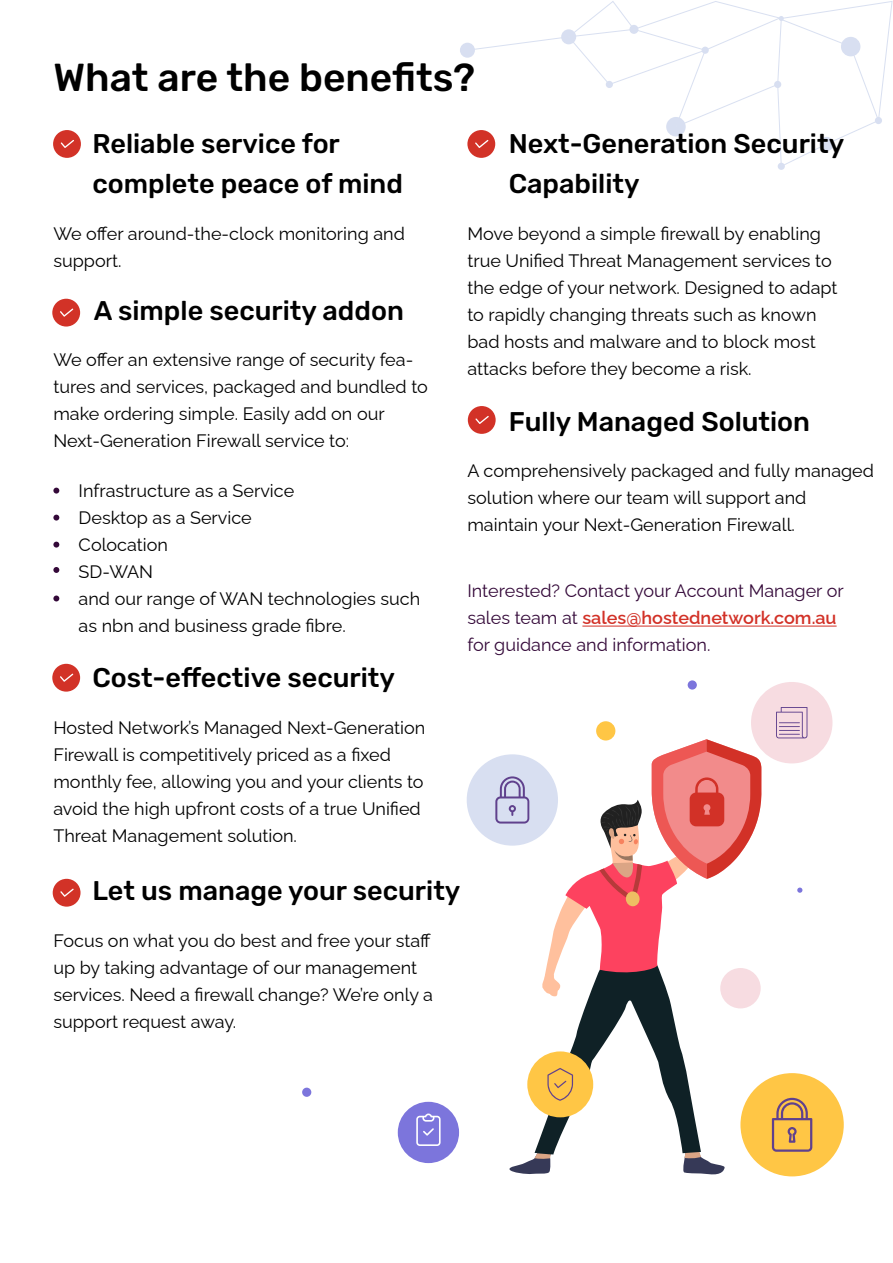
<style>
.page{position:relative;width:893px;height:1263px;background:#fff}
.page>*{position:absolute;margin:0;border:0;box-sizing:border-box;transform-origin:0 0}
.t1{font:500 39px "Rubik";color:#000}
.t2{font:500 27px/40.5px "Rubik";color:#000}
.t3{font:18px/27px "Raleway";color:#000}
.t4{font:18px/27px "Raleway";color:#340939}
.s1{font-weight:600;color:#d23127}
</style>
<div class="page">
<div style="left:460px;top:43px;width:15px;height:15px;background:#d8dff1;border-radius:50%"></div>
<div style="left:778px;top:163px;width:7px;height:7px;background:#d8dff1;border-radius:50%"></div>
<div style="left:875px;top:117px;width:7px;height:7px;background:#d8dff1;border-radius:50%"></div>
<svg style="left:879px;top:1px;width:14px;height:118px"></svg>
<svg style="left:467px;top:1px;width:412px;height:166px"></svg>
<hr style="left:582px;top:626px;width:255px;height:1px;background:#d23127">
<svg style="left:53px;top:488px;width:6px;height:6px"></svg>
<svg style="left:53px;top:515px;width:6px;height:6px"></svg>
<svg style="left:53px;top:542px;width:6px;height:6px"></svg>
<svg style="left:53px;top:567px;width:6px;height:6px"></svg>
<svg style="left:53px;top:595px;width:6px;height:6px"></svg>
<div style="left:751px;top:682px;width:81px;height:81px;background:#f7dce1;border-radius:50%"></div>
<svg style="left:776px;top:707px;width:31px;height:31px"></svg>
<div style="left:398px;top:1102px;width:61px;height:61px;background:#7c75dc;border-radius:50%"></div>
<svg style="left:416px;top:1113px;width:25px;height:33px"></svg>
<div style="left:596px;top:721px;width:19px;height:19px;background:#ffc645;border-radius:50%"></div>
<div style="left:688px;top:680px;width:9px;height:10px;background:#7c75dc;border-radius:50%"></div>
<svg style="left:797px;top:887px;width:5px;height:6px"></svg>
<div style="left:302px;top:1088px;width:9px;height:9px;background:#7c75dc;border-radius:50%"></div>
<div style="left:740px;top:1073px;width:104px;height:103px;background:#ffc645;border-radius:50%"></div>
<svg style="left:772px;top:1098px;width:40px;height:54px"></svg>
<div style="left:467px;top:754px;width:91px;height:92px;background:#d8dff1;border-radius:50%"></div>
<svg style="left:495px;top:739px;width:267px;height:436px"></svg>
<div style="left:52px;top:299px;width:28px;height:28px;background:#d23227;border-radius:50%"></div>
<svg style="left:60px;top:308px;width:13px;height:9px"></svg>
<div style="left:467px;top:130px;width:28px;height:28px;background:#d23227;border-radius:50%"></div>
<svg style="left:475px;top:140px;width:13px;height:8px"></svg>
<div style="left:468px;top:406px;width:28px;height:28px;background:#d23227;border-radius:50%"></div>
<svg style="left:475px;top:416px;width:14px;height:8px"></svg>
<div style="left:53px;top:130px;width:28px;height:28px;background:#d23227;border-radius:50%"></div>
<svg style="left:61px;top:140px;width:13px;height:8px"></svg>
<div style="left:52px;top:664px;width:28px;height:28px;background:#d23227;border-radius:50%"></div>
<svg style="left:60px;top:673px;width:13px;height:9px"></svg>
<div style="left:53px;top:879px;width:28px;height:28px;background:#d23227;border-radius:50%"></div>
<svg style="left:60px;top:888px;width:14px;height:9px"></svg>
<h1 class="t1" style="left:53px;top:56px;width:423px">What are the benefits?</h1>
<h2 class="t2" style="left:92px;top:124px;width:312px">Reliable service for complete peace of mind</h2>
<h2 class="t2" style="left:509px;top:124px;width:337px">Next-Generation Security<br>Capability</h2>
<p class="t3" style="left:53px;top:218px;width:353px">We offer around-the-clock monitoring and support.</p>
<h2 class="t2" style="left:94px;top:291px;width:311px">A simple security addon</h2>
<p class="t3" style="left:53px;top:344px;width:376px">We offer an extensive range of security fea&shy;tures and services, packaged and bundled to make ordering simple. Easily add on our Next-Generation Firewall service to:</p>
<p class="t3" style="left:79px;top:475px;width:343px">Infrastructure as a Service<br>Desktop as a Service<br>Colocation<br>SD-WAN<br>and our range of WAN technologies such as nbn and business grade fibre.</p>
<h2 class="t2" style="left:92px;top:658px;width:304px">Cost-effective security</h2>
<p class="t3" style="left:53px;top:712px;width:373px">Hosted Network’s Managed Next-Generation Firewall is competitively priced as a fixed monthly fee, allowing you and your clients to avoid the high upfront costs of a true Unified Threat Management solution.</p>
<p class="t3" style="left:467px;top:218px;width:372px">Move beyond a simple firewall by enabling true Unified Threat Management services to the edge of your network. Designed to adapt to rapidly changing threats such as known bad hosts and malware and to block most attacks before they become a risk.</p>
<h2 class="t2" style="left:509px;top:402px;width:303px">Fully Managed Solution</h2>
<p class="t3" style="left:467px;top:455px;width:408px">A comprehensively packaged and fully managed solution where our team will support and maintain your Next-Generation Firewall.</p>
<p class="t4" style="left:467px;top:575px;width:378px">Interested? Contact your Account Manager or sales team at <span class="s1">sales@hostednetwork.com.au </span>for guidance and information.</p>
<h2 class="t2" style="left:92px;top:871px;width:369px">Let us manage your security</h2>
<p class="t3" style="left:53px;top:925px;width:381px">Focus on what you do best and free your staff up by taking advantage of our management services. Need a firewall change? We’re only a support request away.</p>
</div>
